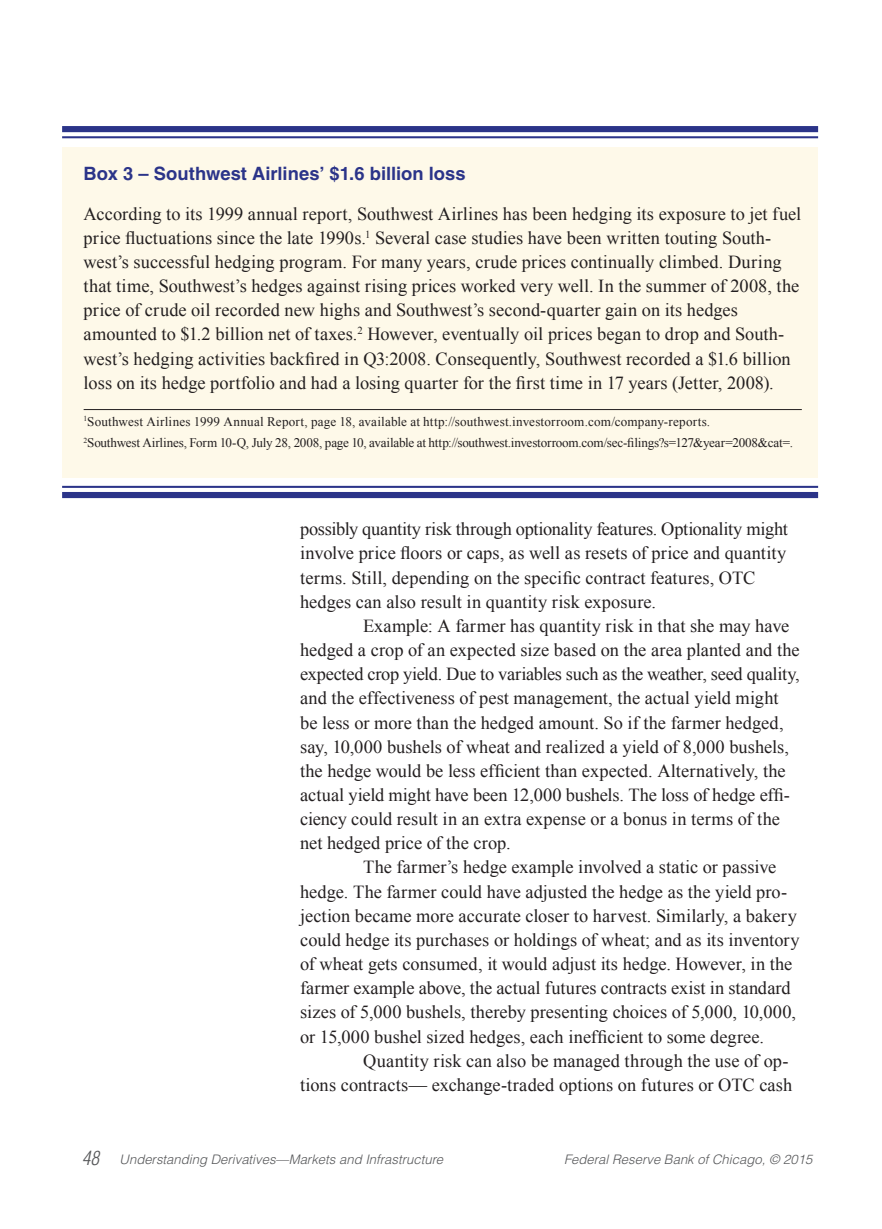
<style>
.page{position:relative;width:882px;height:1229px;background:#fff}
.page>*{position:absolute;margin:0;border:0;box-sizing:border-box;transform-origin:0 0}
.Body{font:18.38px/24.2px "Times New Roman";color:#231f20}
.box_text{font:18.38px/24.2px "Times New Roman";letter-spacing:.005em;color:#231f20}
.box_heads_bold{font:700 18.38px "Helvetica LT Std";color:#2b3489}
.Box_footnotes{font:13.12px "Times New Roman";color:#231f20}
.t1{font:italic 300 13.12px "Helvetica LT Std";color:#57585a}
.s1{font-stretch:condensed;font-size:19.25px}
</style>
<div class="page">
<div style="left:62px;top:147px;width:756px;height:331px;background:#fef9e9"></div>
<div style="left:62px;top:126px;width:756px;height:6px;background:#2b3489"></div>
<hr style="left:62px;top:136px;width:756px;height:2px;background:#2b3489">
<hr style="left:62px;top:486px;width:756px;height:2px;background:#2b3489">
<div style="left:62px;top:492px;width:756px;height:6px;background:#2b3489"></div>
<hr style="left:84px;top:409px;width:718px;height:1px;background:#231f20">
<p class="box_heads_bold" style="left:84px;top:163px;width:384px">Box 3 – Southwest Airlines’ $1.6 billion loss</p>
<p class="box_text" style="left:84px;top:201px;width:719px">According to its 1999 annual report, Southwest Airlines has been hedging its exposure to jet fuel price fluctuations since the late 1990s.<sup>1</sup> Several case studies have been written touting South&shy;west’s successful hedging program. For many years, crude prices continually climbed. During that time, Southwest’s hedges against rising prices worked very well. In the summer of 2008, the price of crude oil recorded new highs and Southwest’s second-quarter gain on its hedges amounted to $1.2 billion net of taxes.<sup>2</sup> However, eventually oil prices began to drop and South&shy;west’s hedging activities backfired in Q3:2008. Consequently, Southwest recorded a $1.6 billion loss on its hedge portfolio and had a losing quarter for the first time in 17 years (Jetter, 2008).</p>
<p class="Box_footnotes" style="left:84px;top:412px;width:628px"><sup>1</sup>Southwest Airlines 1999 Annual Report, page 18, available at http://southwest.investorroom.com/company-reports.</p>
<p class="Box_footnotes" style="left:84px;top:434px;width:711px"><sup>2</sup>Southwest Airlines, Form 10-Q, July 28, 2008, page 10, available at http://southwest.investorroom.com/sec-filings?s=127&amp;year=2008&amp;cat=.</p>
<p class="Body" style="left:300px;top:517px;width:489px">possibly quantity risk through optionality features. Optionality might involve price floors or caps, as well as resets of price and quantity terms. Still, depending on the specific contract features, OTC hedges can also result in quantity risk exposure.</p>
<p class="Body" style="left:300px;top:613px;width:501px;text-indent:63px">Example: A farmer has quantity risk in that she may have hedged a crop of an expected size based on the area planted and the expected crop yield. Due to variables such as the weather, seed quality, and the effectiveness of pest management, the actual yield might be less or more than the hedged amount. So if the farmer hedged, say, 10,000 bushels of wheat and realized a yield of 8,000 bushels, the hedge would be less efficient than expected. Alternatively, the actual yield might have been 12,000 bushels. The loss of hedge effi&shy;ciency could result in an extra expense or a bonus in terms of the net hedged price of the crop.</p>
<p class="Body" style="left:300px;top:855px;width:501px;text-indent:63px">The farmer’s hedge example involved a static or passive hedge. The farmer could have adjusted the hedge as the yield pro&shy;jection became more accurate closer to harvest. Similarly, a bakery could hedge its purchases or holdings of wheat; and as its inventory of wheat gets consumed, it would adjust its hedge. However, in the farmer example above, the actual futures contracts exist in standard sizes of 5,000 bushels, thereby presenting choices of 5,000, 10,000, or 15,000 bushel sized hedges, each inefficient to some degree.</p>
<p class="Body" style="left:300px;top:1048px;width:494px;text-align:right">Quantity risk can also be managed through the use of op-<br>tions contracts— exchange-traded options on futures or OTC cash</p>
<p class="t1" style="left:82px;top:1151px;width:363px"><span class="s1">48</span> Understanding Derivatives—Markets and Infrastructure</p>
<p class="t1" style="left:564px;top:1151px;width:250px">Federal Reserve Bank of Chicago, © 2015</p>
</div>
